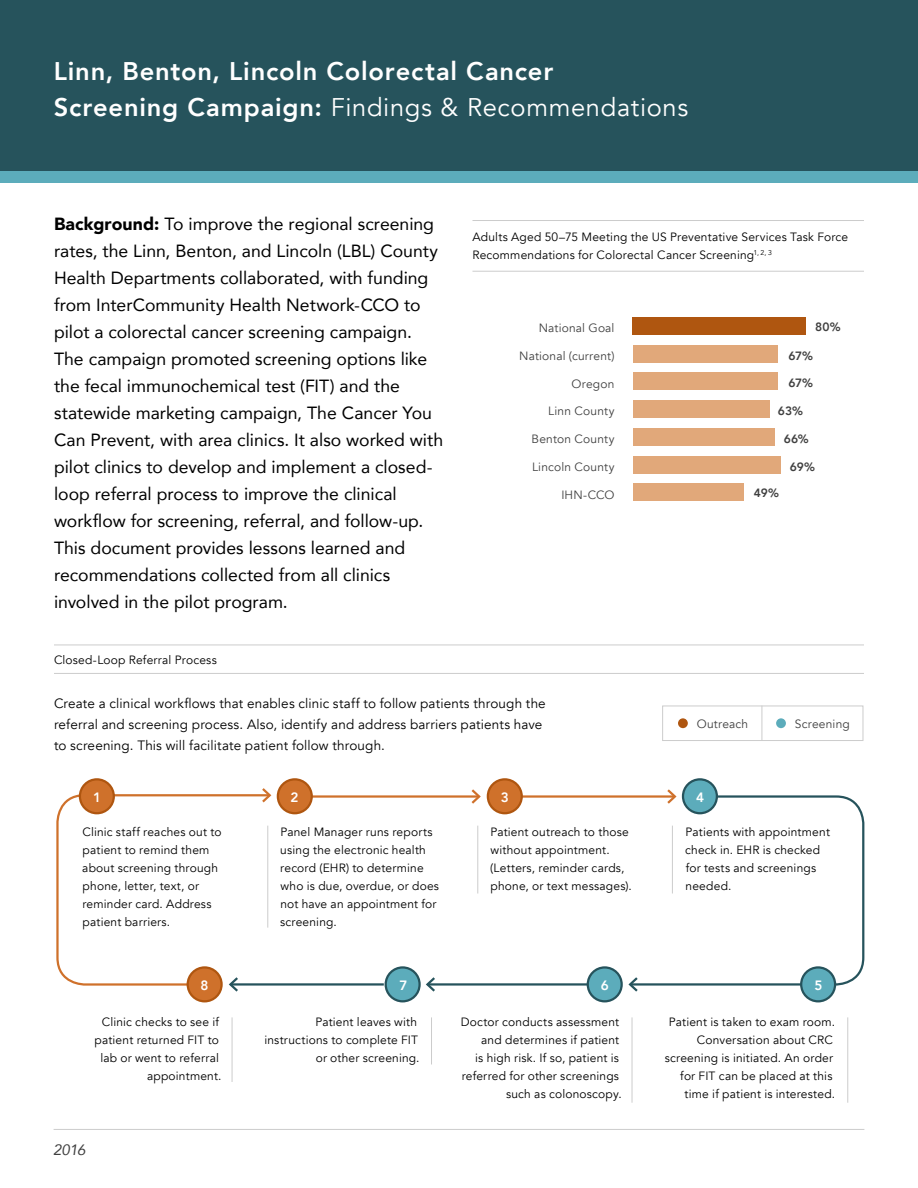
<style>
.page{position:relative;width:918px;height:1188px;background:#fff}
.page>*{position:absolute;margin:0;border:0;box-sizing:border-box;transform-origin:0 0}
.section_header{font:800 25.5px/36px "Avenir";letter-spacing:.03em;color:#fff}
.intro_text{font:17.7px/27px "Avenir";color:#000}
.t1{font:italic 15px "Avenir";color:#404040}
.data_text{font:13.5px/21px "Avenir";letter-spacing:.01em;color:#000}
.data_text-2{font:800 13.5px "Avenir";color:#fff}
.data_text-3{font:12px/18px "Avenir";letter-spacing:.015em;color:#000}
.data_header{font:12px/18px "Avenir";letter-spacing:.015em;color:#000}
.data_text-4{font:12px "Avenir";letter-spacing:.015em;color:#404040}
.data_text-5{font:800 12px "Avenir";letter-spacing:-.01em;color:#404040}
.data_header-2{font:12px "Avenir";letter-spacing:.015em;color:#404040}
.s1{font-weight:400}
.s2{font-weight:900}
</style>
<div class="page">
<div style="left:0;top:121px;width:918px;height:62px;background:#5cacbb"></div>
<div style="left:0;top:0;width:918px;height:171px;background:#26535c"></div>
<div style="left:633px;top:318px;width:173px;height:17px;background:#af5610"></div>
<div style="left:633px;top:345px;width:145px;height:17px;background:#e1a87a"></div>
<div style="left:633px;top:373px;width:145px;height:17px;background:#e1a87a"></div>
<div style="left:633px;top:401px;width:137px;height:17px;background:#e1a87a"></div>
<div style="left:633px;top:428px;width:142px;height:17px;background:#e1a87a"></div>
<div style="left:633px;top:456px;width:147px;height:17px;background:#e1a87a"></div>
<div style="left:633px;top:484px;width:111px;height:17px;background:#e1a87a"></div>
<div style="left:662px;top:706px;width:201px;height:35px;border:1px solid #ccc"></div>
<div style="left:678px;top:718px;width:10px;height:10px;background:#af5610;border-radius:50%"></div>
<div style="left:776px;top:718px;width:10px;height:10px;background:#5cacbb;border-radius:50%"></div>
<hr style="left:762px;top:706px;width:1px;height:35px;background:#ccc">
<hr style="left:501px;top:795px;width:174px;height:3px;background:#cf712b">
<svg style="left:667px;top:789px;width:7px;height:5px"></svg>
<hr style="left:230px;top:983px;width:154px;height:3px;background:#26535c">
<svg style="left:56px;top:786px;width:217px;height:208px"></svg>
<hr style="left:427px;top:983px;width:162px;height:3px;background:#26535c">
<svg style="left:426px;top:977px;width:11px;height:15px"></svg>
<svg style="left:628px;top:794px;width:237px;height:193px"></svg>
<svg style="left:628px;top:975px;width:12px;height:17px"></svg>
<hr style="left:305px;top:795px;width:174px;height:3px;background:#cf712b">
<svg style="left:469px;top:789px;width:12px;height:15px"></svg>
<div style="left:80px;top:779px;width:34px;height:34px;background:#cf712b;border-radius:50%"></div>
<div style="left:79px;top:778px;width:36px;height:36px;border:2px solid #af5610;border-radius:50%"></div>
<div style="left:278px;top:779px;width:34px;height:34px;background:#cf712b;border-radius:50%"></div>
<div style="left:277px;top:778px;width:36px;height:36px;border:2px solid #af5610;border-radius:50%"></div>
<div style="left:488px;top:779px;width:34px;height:34px;background:#cf712b;border-radius:50%"></div>
<div style="left:487px;top:778px;width:36px;height:36px;border:2px solid #af5610;border-radius:50%"></div>
<div style="left:683px;top:779px;width:34px;height:34px;background:#5cacbb;border-radius:50%"></div>
<div style="left:682px;top:778px;width:36px;height:36px;border:2px solid #26535c;border-radius:50%"></div>
<div style="left:801px;top:967px;width:34px;height:34px;background:#5cacbb;border-radius:50%"></div>
<div style="left:800px;top:966px;width:36px;height:36px;border:2px solid #26535c;border-radius:50%"></div>
<div style="left:588px;top:967px;width:34px;height:34px;background:#5cacbb;border-radius:50%"></div>
<div style="left:587px;top:966px;width:36px;height:36px;border:2px solid #26535c;border-radius:50%"></div>
<div style="left:386px;top:967px;width:34px;height:34px;background:#5cacbb;border-radius:50%"></div>
<div style="left:385px;top:966px;width:36px;height:36px;border:2px solid #26535c;border-radius:50%"></div>
<div style="left:188px;top:967px;width:34px;height:34px;background:#cf712b;border-radius:50%"></div>
<div style="left:187px;top:966px;width:36px;height:36px;border:2px solid #af5610;border-radius:50%"></div>
<hr style="left:477px;top:826px;width:1px;height:68px;background:#ccc">
<hr style="left:672px;top:826px;width:1px;height:68px;background:#ccc">
<hr style="left:267px;top:826px;width:1px;height:102px;background:#ccc">
<hr style="left:632px;top:1017px;width:1px;height:86px;background:#ccc">
<hr style="left:847px;top:1017px;width:1px;height:86px;background:#ccc">
<hr style="left:431px;top:1017px;width:1px;height:47px;background:#ccc">
<hr style="left:232px;top:1017px;width:1px;height:65px;background:#ccc">
<hr style="left:54px;top:1129px;width:810px;height:1px;background:#ccc">
<hr style="left:472px;top:271px;width:392px;height:1px;background:#ccc">
<hr style="left:54px;top:673px;width:810px;height:1px;background:#ccc">
<hr style="left:54px;top:645px;width:810px;height:1px;background:#ccc">
<hr style="left:472px;top:220px;width:392px;height:1px;background:#ccc">
<p class="section_header" style="left:54px;top:53px;width:636px">Linn, Benton, Lincoln Colorectal Cancer<br>Screening Campaign: <span class="s1">Findings &amp; Recommendations</span></p>
<p class="intro_text" style="left:54px;top:210px;width:391px"><span class="s2">Background:</span> To improve the regional screening rates, the Linn, Benton, and Lincoln (LBL) County Health Departments collaborated, with funding from InterCommunity Health Network-CCO to pilot a colorectal cancer screening campaign.<br>The campaign promoted screening options like the fecal immunochemical test (FIT) and the statewide marketing campaign, The Cancer You Can Prevent, with area clinics. It also worked with pilot clinics to develop and implement a closed&shy;loop referral process to improve the clinical workflow for screening, referral, and follow-up.<br>This document provides lessons learned and recommendations collected from all clinics involved in the pilot program.</p>
<p class="data_header" style="left:54px;top:651px;width:164px">Closed-Loop Referral Process</p>
<p class="data_header" style="left:472px;top:228px;width:377px">Adults Aged 50–75 Meeting the US Preventative Services Task Force<br>Recommendations for Colorectal Cancer Screening<sup>1,</sup> <sup>2,</sup> <sup>3</sup></p>
<p class="data_text-4" style="left:539px;top:321px;width:77px">National Goal</p>
<p class="data_text-4" style="left:519px;top:349px;width:97px">National (current)</p>
<p class="data_text-4" style="left:572px;top:376px;width:44px">Oregon</p>
<p class="data_text-4" style="left:548px;top:404px;width:68px">Linn County</p>
<p class="data_text-4" style="left:532px;top:432px;width:84px">Benton County</p>
<p class="data_text-4" style="left:532px;top:460px;width:84px">Lincoln County</p>
<p class="data_text-4" style="left:561px;top:487px;width:55px">IHN-CCO</p>
<p class="data_text-5" style="left:815px;top:318px;width:27px">80%</p>
<p class="data_text-5" style="left:788px;top:346px;width:26px">67%</p>
<p class="data_text-5" style="left:788px;top:374px;width:26px">67%</p>
<p class="data_text-5" style="left:778px;top:402px;width:27px">63%</p>
<p class="data_text-5" style="left:784px;top:429px;width:26px">66%</p>
<p class="data_text-5" style="left:790px;top:457px;width:27px">69%</p>
<p class="data_text-5" style="left:754px;top:483px;width:27px">49%</p>
<p class="data_text" style="left:54px;top:693px;width:493px">Create a clinical workflows that enables clinic staff to follow patients through the referral and screening process. Also, identify and address barriers patients have to screening. This will facilitate patient follow through.</p>
<p class="data_header-2" style="left:697px;top:716px;width:53px">Outreach</p>
<p class="data_header-2" style="left:795px;top:716px;width:56px">Screening</p>
<p class="data_text-2" style="left:93px;top:786px;width:9px">1</p>
<p class="data_text-2" style="left:291px;top:786px;width:9px">2</p>
<p class="data_text-2" style="left:501px;top:786px;width:9px">3</p>
<p class="data_text-2" style="left:696px;top:786px;width:9px">4</p>
<p class="data_text-3" style="left:82px;top:823px;width:141px">Clinic staff reaches out to patient to remind them about screening through phone, letter, text, or reminder card. Address patient barriers.</p>
<p class="data_text-3" style="left:280px;top:823px;width:160px">Panel Manager runs reports using the electronic health record (EHR) to determine who is due, overdue, or does not have an appointment for screening.</p>
<p class="data_text-3" style="left:490px;top:823px;width:143px">Patient outreach to those without appointment. (Letters, reminder cards, phone, or text messages).</p>
<p class="data_text-3" style="left:685px;top:823px;width:146px">Patients with appointment check in. EHR is checked for tests and screenings needed.</p>
<p class="data_text-2" style="left:200px;top:974px;width:9px">8</p>
<p class="data_text-2" style="left:400px;top:974px;width:9px">7</p>
<p class="data_text-2" style="left:601px;top:974px;width:9px">6</p>
<p class="data_text-2" style="left:815px;top:974px;width:9px">5</p>
<p class="data_text-3" style="left:95px;top:1014px;width:129px;text-align:right">Clinic checks to see if patient returned FIT to lab or went to referral appointment.</p>
<p class="t1" style="left:53px;top:1141px;width:34px">2016</p>
<p class="data_text-3" style="left:264px;top:1014px;width:157px;text-align:right">Patient leaves with instructions to complete FIT or other screening.</p>
<p class="data_text-3" style="left:461px;top:1014px;width:162px;text-align:right">Doctor conducts assessment and determines if patient<br>is high risk. If so, patient is referred for other screenings such as colonoscopy.</p>
<p class="data_text-3" style="left:665px;top:1014px;width:172px;text-align:right">Patient is taken to exam room.<br>Conversation about CRC screening is initiated. An order for FIT can be placed at this time if patient is interested.</p>
</div>
